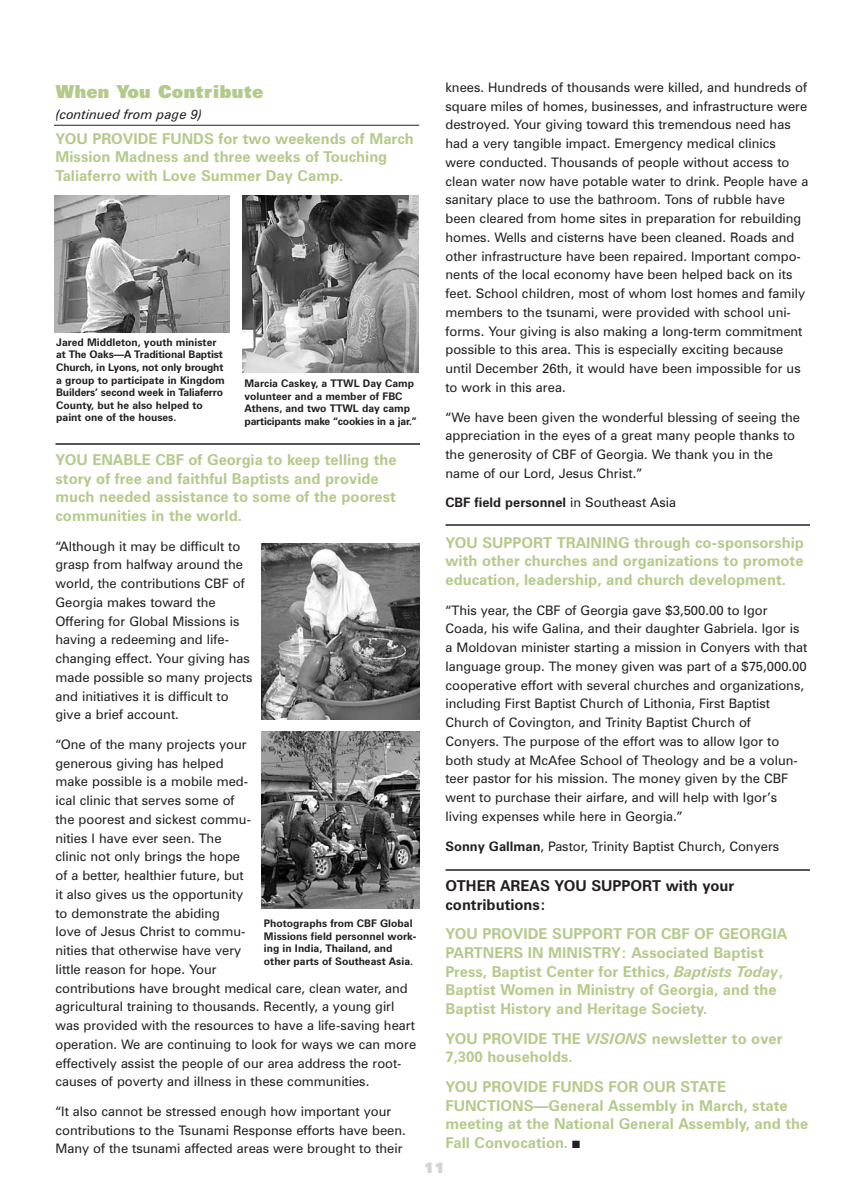
<style>
.page{position:relative;width:864px;height:1188px;background:#fff}
.page>*{position:absolute;margin:0;border:0;box-sizing:border-box;transform-origin:0 0}
.t1{font:900 18px "Zurich BT";color:#b4ca8b}
.t2{font:700 15px/18.8px "Zurich BT";color:#b4ca8b}
.t3{font:700 15px/18.8px "Zurich BT";color:#231f20}
.t4{font:900 15px "Zurich BT";color:#d1d3d4}
.t5{font:13.2px/18.8px "Zurich BT";color:#231f20}
.t6{font:700 13.2px "Zurich BT";color:#231f20}
.t7{font:italic 13.2px "Zurich BT";color:#231f20}
.t8{font:700 10.5px/12.6px "Zurich BT";color:#231f20}
.s1{font-weight:400}
.s2{font-weight:700}
.s3{font-style:italic}
.s4{color:#231f20}
</style>
<div class="page">
<img style="left:243px;top:196px;width:175px;height:177px">
<img style="left:54px;top:196px;width:176px;height:136px">
<img style="left:262px;top:543px;width:158px;height:177px">
<img style="left:262px;top:731px;width:158px;height:177px">
<hr style="left:56px;top:443px;width:364px;height:2px;background:#231f20">
<hr style="left:54px;top:125px;width:365px;height:1px;background:#231f20">
<hr style="left:446px;top:524px;width:364px;height:2px;background:#231f20">
<hr style="left:446px;top:869px;width:364px;height:2px;background:#231f20">
<h1 class="t1" style="left:56px;top:85px;width:209px">When You Contribute</h1>
<p class="t7" style="left:56px;top:109px;width:148px">(continued from page 9)</p>
<p class="t2" style="left:56px;top:130px;width:360px">YOU PROVIDE FUNDS for two weekends of March<br>Mission Madness and three weeks of Touching<br>Taliaferro with Love Summer Day Camp.</p>
<p class="t8" style="left:56px;top:337px;width:170px">Jared Middleton, youth minister at The Oaks—A Traditional Baptist<br>Church, in Lyons, not only brought a group to participate in Kingdom<br>Builders’ second week in Taliaferro<br>County, but he also helped to paint one of the houses.</p>
<p class="t8" style="left:244px;top:378px;width:174px">Marcia Caskey, a TTWL Day Camp volunteer and a member of FBC<br>Athens, and two TTWL day camp participants make “cookies in a jar.”</p>
<p class="t2" style="left:56px;top:451px;width:343px">YOU ENABLE CBF of Georgia to keep telling the story of free and faithful Baptists and provide much needed assistance to some of the poorest communities in the world.</p>
<p class="t5" style="left:56px;top:538px;width:199px">“Although it may be difficult to grasp from halfway around the world, the contributions CBF of<br>Georgia makes toward the<br>Offering for Global Missions is having a redeeming and life&shy;changing effect. Your giving has made possible so many projects and initiatives it is difficult to give a brief account.</p>
<p class="t5" style="left:56px;top:736px;width:362px">“One of the many projects your<br>generous giving has helped<br>make possible is a mobile med-<br>ical clinic that serves some of<br>the poorest and sickest commu-<br>nities I have ever seen. The<br>clinic not only brings the hope<br>of a better, healthier future, but<br>it also gives us the opportunity<br>to demonstrate the abiding<br>love of Jesus Christ to commu-<br>nities that otherwise have very<br>little reason for hope. Your<br>contributions have brought medical care, clean water, and agricultural training to thousands. Recently, a young girl was provided with the resources to have a life-saving heart operation. We are continuing to look for ways we can more effectively assist the people of our area address the root&shy;causes of poverty and illness in these communities.</p>
<p class="t5" style="left:56px;top:1103px;width:352px">“It also cannot be stressed enough how important your contributions to the Tsunami Response efforts have been.<br>Many of the tsunami affected areas were brought to their</p>
<p class="t8" style="left:264px;top:918px;width:154px">Photographs from CBF Global<br>Missions field personnel work&shy;ing in India, Thailand, and other parts of Southeast Asia.</p>
<p class="t5" style="left:446px;top:79px;width:364px">knees. Hundreds of thousands were killed, and hundreds of square miles of homes, businesses, and infrastructure were destroyed. Your giving toward this tremendous need has had a very tangible impact. Emergency medical clinics were conducted. Thousands of people without access to clean water now have potable water to drink. People have a sanitary place to use the bathroom. Tons of rubble have been cleared from home sites in preparation for rebuilding homes. Wells and cisterns have been cleaned. Roads and other infrastructure have been repaired. Important compo&shy;nents of the local economy have been helped back on its feet. School children, most of whom lost homes and family members to the tsunami, were provided with school uni&shy;forms. Your giving is also making a long-term commitment possible to this area. This is especially exciting because until December 26th, it would have been impossible for us to work in this area.</p>
<p class="t5" style="left:446px;top:409px;width:356px">“We have been given the wonderful blessing of seeing the appreciation in the eyes of a great many people thanks to the generosity of CBF of Georgia. We thank you in the name of our Lord, Jesus Christ.”</p>
<p class="t6" style="left:446px;top:498px;width:232px">CBF field personnel <span class="s1">in Southeast Asia</span></p>
<p class="t2" style="left:446px;top:534px;width:360px;text-align:justify">YOU SUPPORT TRAINING through co-sponsorship with other churches and organizations to promote education, leadership, and church development.</p>
<p class="t5" style="left:446px;top:602px;width:363px">“This year, the CBF of Georgia gave $3,500.00 to Igor Coada, his wife Galina, and their daughter Gabriela. Igor is a Moldovan minister starting a mission in Conyers with that language group. The money given was part of a $75,000.00 cooperative effort with several churches and organizations, including First Baptist Church of Lithonia, First Baptist Church of Covington, and Trinity Baptist Church of Conyers. The purpose of the effort was to allow Igor to both study at McAfee School of Theology and be a volun&shy;teer pastor for his mission. The money given by the CBF went to purchase their airfare, and will help with Igor’s living expenses while here in Georgia.”</p>
<p class="t5" style="left:446px;top:838px;width:335px"><span class="s2">Sonny Gallman</span>, Pastor, Trinity Baptist Church, Conyers</p>
<p class="t3" style="left:446px;top:877px;width:290px">OTHER AREAS YOU SUPPORT with your contributions:</p>
<p class="t2" style="left:446px;top:926px;width:343px">YOU PROVIDE SUPPORT FOR CBF OF GEORGIA PARTNERS IN MINISTRY: Associated Baptist Press, Baptist Center for Ethics, <span class="s3">Baptists Today</span>, Baptist Women in Ministry of Georgia, and the Baptist History and Heritage Society.</p>
<p class="t2" style="left:446px;top:1030px;width:339px">YOU PROVIDE THE <span class="s3">VISIONS</span> newsletter to over<br>7,300 households.</p>
<p class="t2" style="left:446px;top:1079px;width:364px">YOU PROVIDE FUNDS FOR OUR STATE FUNCTIONS—General Assembly in March, state meeting at the National General Assembly, and the Fall Convocation. <span class="s4">■</span></p>
<p class="t4" style="left:424px;top:1163px;width:23px">11</p>
</div>
